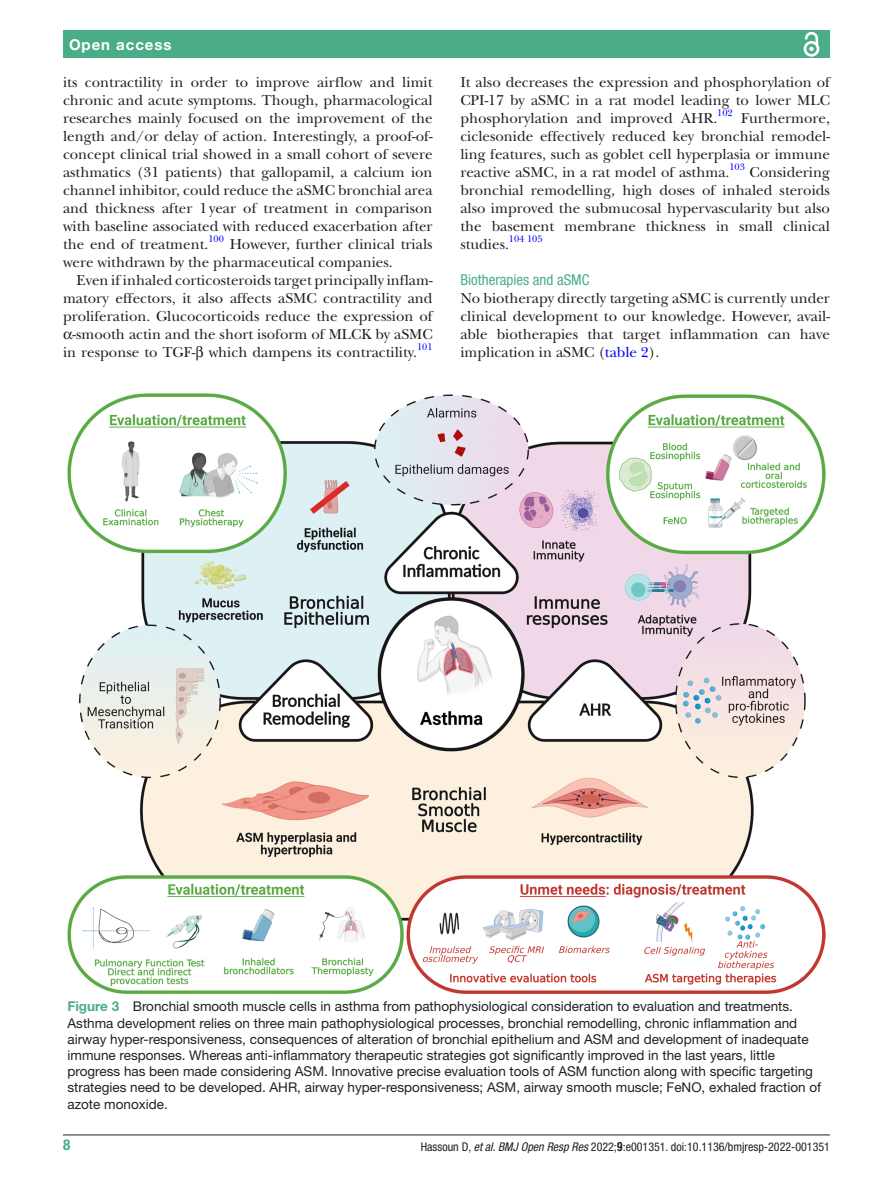
<style>
.page{position:relative;width:893px;height:1191px;background:#fff}
.page>*{position:absolute;margin:0;border:0;box-sizing:border-box;transform-origin:0 0}
.t1{font:15px/18px "New Baskerville";color:#231f20;text-align:justify}
.t2{font:condensed 15px "Helvetica Neue LT Std";color:#4bad87}
.t3{font:700 15px "Helvetica Neue LT Std";letter-spacing:.065em;color:#fff}
.t4{font:700 condensed 15px "Helvetica Neue LT Std";color:#4bad87}
.t5{font:13.5px/16.2px "Helvetica Neue LT Std";color:#231f20}
.t6{font:condensed 12px "Helvetica Neue LT Std";color:#231f20}
.t7{font:9.9px "New Baskerville";color:#00f}
.s1{color:#00f}
.s2{font-weight:700;color:#4bad87}
.s3{font-style:italic}
.s4{font-family:"Helvetica";font-weight:700}
</style>
<div class="page">
<hr style="left:63px;top:1134px;width:767px;height:1px;background:#231f20">
<div style="left:63px;top:31px;width:767px;height:27px;background:#4bad87"></div>
<svg style="left:803px;top:31px;width:17px;height:26px"></svg>
<img style="left:68px;top:393px;width:757px;height:600px">
<p class="t3" style="left:69px;top:35px;width:104px">Open access</p>
<p class="t1" style="left:63px;top:73px;width:371px">its contractility in order to improve airflow and limit chronic and acute symptoms. Though, pharmacological researches mainly focused on the improvement of the length and/or delay of action. Interestingly, a proof-of&shy;concept clinical trial showed in a small cohort of severe asthmatics (31 patients) that gallopamil, a calcium ion channel inhibitor, could reduce the aSMC bronchial area and thickness after 1year of treatment in comparison with baseline associated with reduced exacerbation after the end of treatment.</p>
<p class="t7" style="left:208px;top:233px;width:17px">100</p>
<p class="t1" style="left:63px;top:235px;width:371px;text-indent:167px">However, further clinical trials were withdrawn by the pharmaceutical companies.</p>
<p class="t1" style="left:77px;top:271px;width:358px">Even if inhaled corticosteroids target principally inflam-</p>
<p class="t1" style="left:63px;top:289px;width:371px">matory effectors, it also affects aSMC contractility and</p>
<p class="t1" style="left:63px;top:307px;width:371px">proliferation. Glucocorticoids reduce the expression of</p>
<p class="t1" style="left:72px;top:325px;width:362px">-smooth actin and the short isoform of MLCK by aSMC</p>
<p class="t1" style="left:63px;top:343px;width:356px">in response to TGF- which dampens its contractility.</p>
<p class="t7" style="left:417px;top:341px;width:17px">101</p>
<p class="t1" style="left:460px;top:73px;width:371px">It also decreases the expression and phosphorylation of CPI-17 by aSMC in a rat model leading to lower MLC phosphorylation and improved AHR.</p>
<p class="t7" style="left:717px;top:107px;width:17px">102</p>
<p class="t1" style="left:460px;top:109px;width:371px;text-indent:281px">Furthermore, ciclesonide effectively reduced key bronchial remodel&shy;ling features, such as goblet cell hyperplasia or immune reactive aSMC, in a rat model of asthma.</p>
<p class="t7" style="left:729px;top:161px;width:17px">103</p>
<p class="t1" style="left:460px;top:163px;width:371px;text-indent:289px">Considering bronchial remodelling, high doses of inhaled steroids also improved the submucosal hypervascularity but also the basement membrane thickness in small clinical studies.</p>
<p class="t7" style="left:509px;top:233px;width:35px">104 105</p>
<p class="t2" style="left:460px;top:271px;width:131px">Biotherapies and aSMC</p>
<p class="t1" style="left:460px;top:289px;width:371px">No biotherapy directly targeting aSMC is currently under clinical development to our knowledge. However, avail&shy;able biotherapies that target inflammation can have implication in aSMC (<span class="s1">table 2</span>).</p>
<p class="t5" style="left:68px;top:998px;width:755px"><span class="s2">Figure 3</span> Bronchial smooth muscle cells in asthma from pathophysiological consideration to evaluation and treatments.<br>Asthma development relies on three main pathophysiological processes, bronchial remodelling, chronic inflammation and airway hyper-responsiveness, consequences of alteration of bronchial epithelium and ASM and development of inadequate immune responses. Whereas anti-inflammatory therapeutic strategies got significantly improved in the last years, little progress has been made considering ASM. Innovative precise evaluation tools of ASM function along with specific targeting strategies need to be developed. AHR, airway hyper-responsiveness; ASM, airway smooth muscle; FeNO, exhaled fraction of azote monoxide.</p>
<p class="t4" style="left:63px;top:1135px;width:9px">8</p>
<p class="t6" style="left:421px;top:1139px;width:411px">Hassoun D, <span class="s3">et al</span>. <span class="s3">BMJ Open Resp Res</span> 2022;<span class="s4">9</span>:e001351. doi:10.1136/bmjresp-2022-001351</p>
</div>
